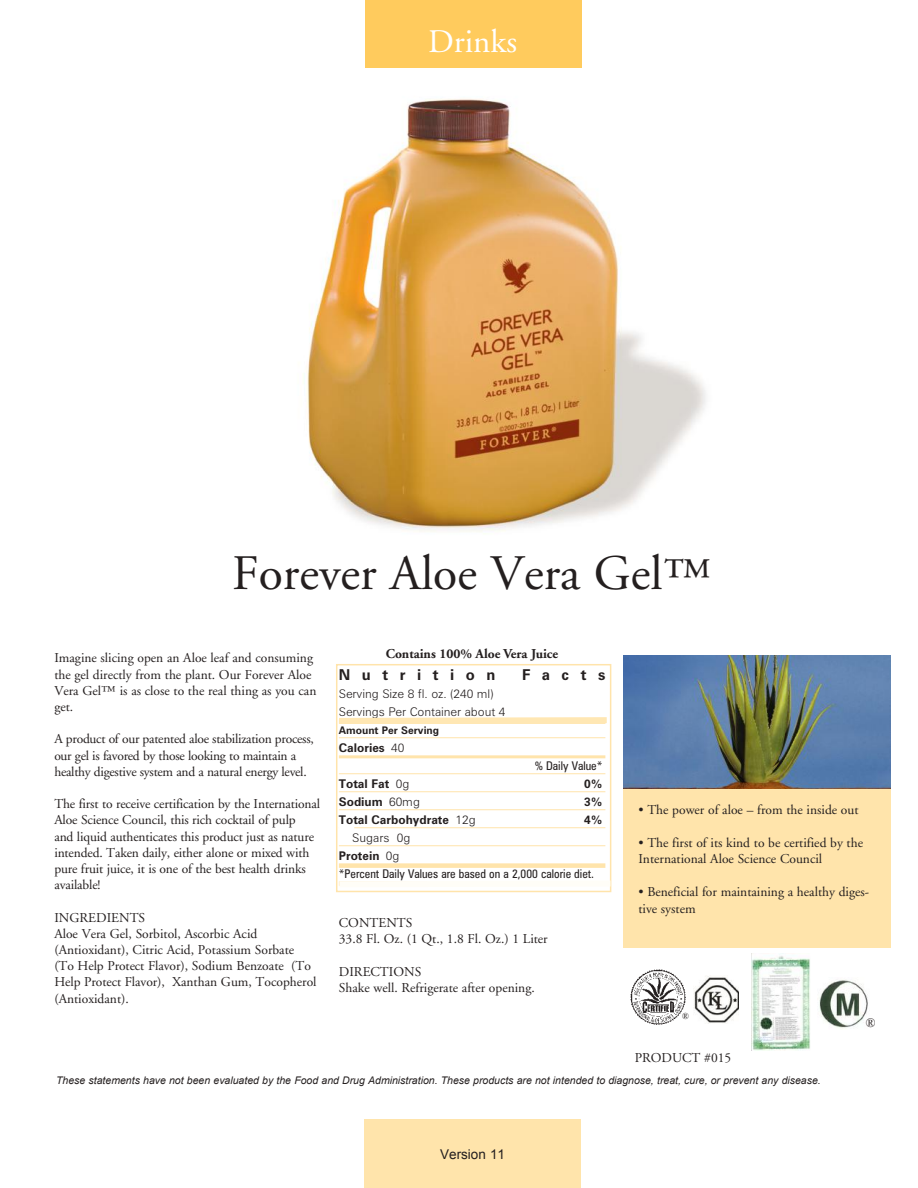
<style>
.page{position:relative;width:918px;height:1188px;background:#fff}
.page>*{position:absolute;margin:0;border:0;box-sizing:border-box;transform-origin:0 0}
.t1{font:49.5px "Adobe Garamond";color:#241f1f}
.t2{font:33px "Adobe Garamond";color:#fff}
.t3{font:700 15px "Zurich BT";letter-spacing:.77em;color:#241f1f}
.t4{font:13.5px/16.2px "Adobe Garamond";color:#241f1f}
.t5{font:13.5px/16.2px "Adobe Garamond";letter-spacing:-.02em;color:#241f1f}
.t6{font:700 13.5px "Adobe Garamond";color:#241f1f}
.t7{font:13.5px "Arial";color:#241f1f}
.t8{font:12.75px "Times New Roman";color:#241f1f}
.t9{font:condensed 12px/18px "Zurich BT";color:#241f1f}
.t10{font:700 12px "Zurich BT";color:#241f1f}
.t11{font:300 12px/18px "Zurich BT";letter-spacing:-.005em;color:#241f1f}
.t12{font:italic 10.5px "Arial";color:#241f1f}
.t13{font:700 10.5px "Zurich BT";color:#241f1f}
.t14{font:9px "Times New Roman";color:#241f1f}
.s1{font-size:45px}
.s2{font-weight:300}
.s3{font-weight:300;font-stretch:normal}
.s4{font-weight:700;font-stretch:normal}
</style>
<div class="page">
<hr style="left:339px;top:737px;width:266px;height:1px;background:#ffe4ab">
<hr style="left:339px;top:755px;width:266px;height:3px;background:#ffe4ab">
<hr style="left:339px;top:773px;width:266px;height:1px;background:#ffe4ab">
<hr style="left:339px;top:791px;width:266px;height:1px;background:#ffe4ab">
<hr style="left:339px;top:809px;width:266px;height:1px;background:#ffe4ab">
<hr style="left:339px;top:827px;width:266px;height:1px;background:#ffe4ab">
<hr style="left:339px;top:845px;width:266px;height:1px;background:#ffe4ab">
<div style="left:339px;top:863px;width:266px;height:5px;background:#ffe4ab"></div>
<div style="left:336px;top:664px;width:275px;height:228px;border:2px solid #ffe4ab"></div>
<div style="left:366px;top:0;width:216px;height:68px;background:#ffcb5d"></div>
<div style="left:364px;top:1120px;width:217px;height:68px;background:#ffe4ab"></div>
<img style="left:624px;top:656px;width:267px;height:133px">
<div style="left:623px;top:789px;width:268px;height:159px;background:#ffe4ab"></div>
<img style="left:694px;top:976px;width:45px;height:47px">
<img style="left:630px;top:970px;width:55px;height:55px">
<svg style="left:336px;top:714px;width:276px;height:13px"></svg>
<div style="left:339px;top:825px;width:15px;height:6px;background:#fff"></div>
<svg style="left:336px;top:877px;width:276px;height:13px"></svg>
<img style="left:752px;top:953px;width:58px;height:97px">
<img style="left:306px;top:99px;width:400px;height:433px">
<img style="left:819px;top:980px;width:49px;height:49px">
<h2 class="t2" style="left:428px;top:24px;width:91px">Drinks</h2>
<h1 class="t1" style="left:232px;top:547px;width:482px">Forever Aloe Vera Gel<span class="s1">™</span></h1>
<p class="t4" style="left:54px;top:650px;width:264px">Imagine slicing open an Aloe leaf and consuming the gel directly from the plant. Our Forever Aloe Vera Gel™ is as close to the real thing as you can get.</p>
<p class="t5" style="left:54px;top:731px;width:261px">A product of our patented aloe stabilization process, our gel is favored by those looking to maintain a healthy digestive system and a natural energy level.</p>
<p class="t4" style="left:54px;top:796px;width:267px">The first to receive certification by the International Aloe Science Council, this rich cocktail of pulp<br>and liquid authenticates this product just as nature intended. Taken daily, either alone or mixed with pure fruit juice, it is one of the best health drinks available!</p>
<p class="t4" style="left:54px;top:910px;width:264px">INGREDIENTS<br>Aloe Vera Gel, Sorbitol, Ascorbic Acid (Antioxidant), Citric Acid, Potassium Sorbate (To Help Protect Flavor), Sodium Benzoate (To Help Protect Flavor), Xanthan Gum, Tocopherol (Antioxidant).</p>
<p class="t6" style="left:386px;top:646px;width:174px">Contains 100% Aloe Vera Juice</p>
<p class="t3" style="left:339px;top:666px;width:158px">Nutrition</p>
<p class="t3" style="left:522px;top:666px;width:85px">Facts</p>
<p class="t11" style="left:339px;top:685px;width:168px">Serving Size 8 fl. oz. (240 ml)<br>Servings Per Container about 4</p>
<p class="t13" style="left:339px;top:724px;width:102px">Amount Per Serving</p>
<p class="t10" style="left:339px;top:741px;width:67px">Calories <span class="s2">40</span></p>
<p class="t9" style="left:535px;top:757px;width:69px">% Daily Value*</p>
<p class="t10" style="left:339px;top:777px;width:72px">Total Fat <span class="s2">0g</span></p>
<p class="t10" style="left:584px;top:777px;width:20px">0%</p>
<p class="t10" style="left:339px;top:795px;width:83px">Sodium <span class="s2">60mg</span></p>
<p class="t10" style="left:584px;top:795px;width:20px">3%</p>
<p class="t10" style="left:339px;top:813px;width:138px">Total Carbohydrate <span class="s2">12g</span></p>
<p class="t10" style="left:584px;top:813px;width:20px">4%</p>
<p class="t9" style="left:339px;top:829px;width:257px;text-indent:13px"><span class="s3">Sugars 0g<br></span><span class="s4">Protein</span> <span class="s3">0g<br></span>*Percent Daily Values are based on a 2,000 calorie diet.</p>
<p class="t4" style="left:339px;top:915px;width:210px">CONTENTS<br>33.8 Fl. Oz. (1 Qt., 1.8 Fl. Oz.) 1 Liter</p>
<p class="t4" style="left:339px;top:964px;width:197px">DIRECTIONS<br>Shake well. Refrigerate after opening.</p>
<p class="t4" style="left:638px;top:802px;width:222px">• The power of aloe – from the inside out</p>
<p class="t4" style="left:638px;top:835px;width:226px">• The first of its kind to be certified by the<br>International Aloe Science Council</p>
<p class="t4" style="left:638px;top:884px;width:232px">• Beneficial for maintaining a healthy diges&shy;tive system</p>
<p class="t14" style="left:682px;top:1010px;width:8px">®</p>
<p class="t8" style="left:866px;top:1015px;width:11px">®</p>
<p class="t4" style="left:635px;top:1050px;width:98px">PRODUCT #015</p>
<p class="t12" style="left:56px;top:1073px;width:766px">These statements have not been evaluated by the Food and Drug Administration. These products are not intended to diagnose, treat, cure, or prevent any disease.</p>
<p class="t7" style="left:440px;top:1145px;width:66px">Version 11</p>
</div>
